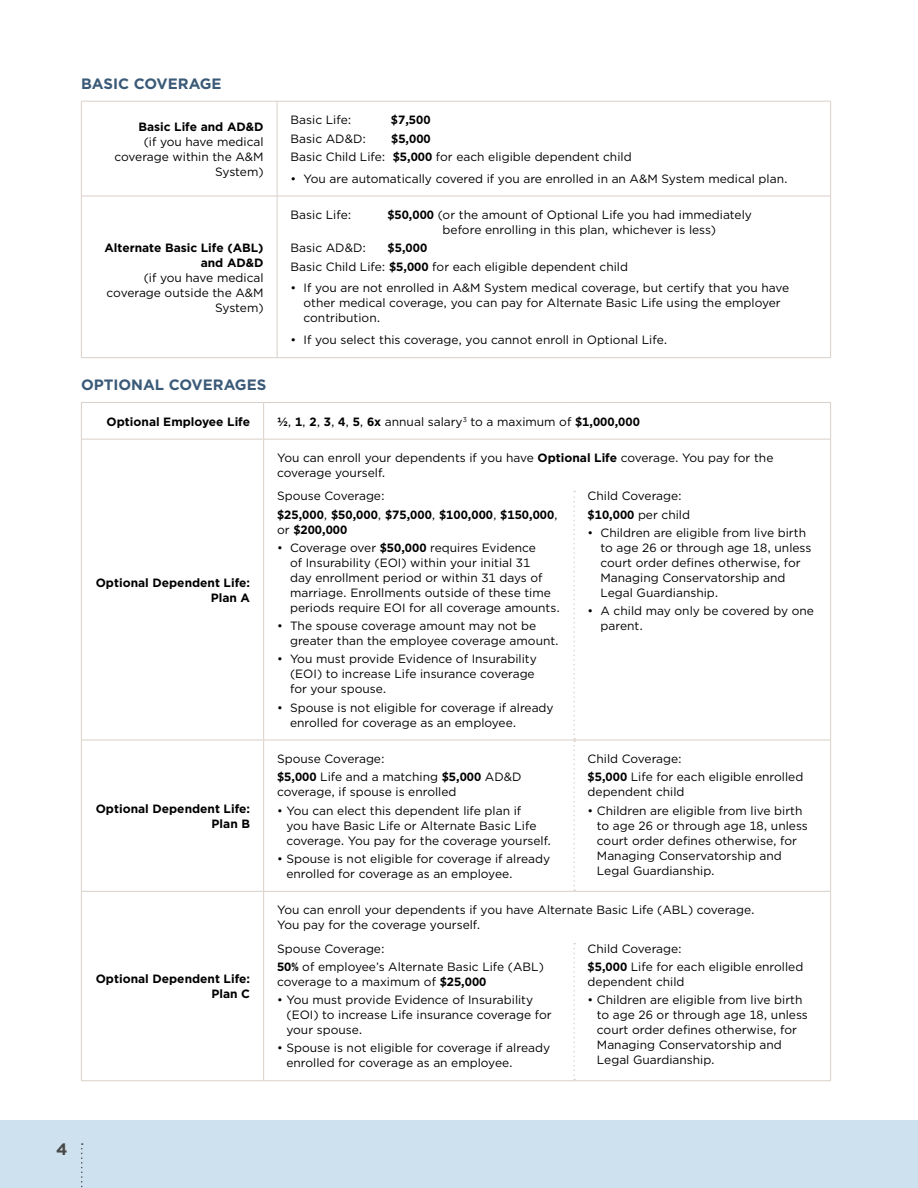
<style>
.page{position:relative;width:918px;height:1188px;background:#fff}
.page>*{position:absolute;margin:0;border:0;box-sizing:border-box;transform-origin:0 0}
.t1{font:700 16.5px "Gotham";color:#484848}
.t2{font:700 15px "Gotham";color:#3b5a78}
.t3{font:12px/15px "Gotham";color:#000}
.t4{font:700 12px/15px "Gotham";color:#000;text-align:right}
.s1{font-weight:700}
.s2{font-weight:400}
</style>
<div class="page">
<div style="left:0;top:1120px;width:918px;height:68px;background:#cee1ee"></div>
<svg style="left:81px;top:1143px;width:2px;height:45px"></svg>
<hr style="left:81px;top:101px;width:196px;height:1px;background:#d9d0c8">
<hr style="left:277px;top:101px;width:554px;height:1px;background:#d9d0c8">
<hr style="left:82px;top:196px;width:195px;height:1px;background:#d9d0c8">
<hr style="left:277px;top:196px;width:553px;height:1px;background:#d9d0c8">
<hr style="left:81px;top:357px;width:196px;height:1px;background:#d9d0c8">
<hr style="left:277px;top:357px;width:554px;height:1px;background:#d9d0c8">
<hr style="left:81px;top:102px;width:1px;height:94px;background:#d9d0c8">
<hr style="left:277px;top:102px;width:1px;height:94px;background:#d9d0c8">
<hr style="left:830px;top:102px;width:1px;height:94px;background:#d9d0c8">
<hr style="left:81px;top:196px;width:1px;height:161px;background:#d9d0c8">
<hr style="left:277px;top:196px;width:1px;height:161px;background:#d9d0c8">
<hr style="left:830px;top:196px;width:1px;height:161px;background:#d9d0c8">
<hr style="left:81px;top:402px;width:183px;height:1px;background:#d9d0c8">
<hr style="left:264px;top:402px;width:310px;height:1px;background:#d9d0c8">
<hr style="left:574px;top:402px;width:257px;height:1px;background:#d9d0c8">
<hr style="left:81px;top:403px;width:1px;height:36px;background:#d9d0c8">
<hr style="left:263px;top:403px;width:1px;height:36px;background:#d9d0c8">
<hr style="left:830px;top:403px;width:1px;height:36px;background:#d9d0c8">
<hr style="left:82px;top:439px;width:182px;height:1px;background:#d9d0c8">
<hr style="left:81px;top:439px;width:1px;height:52px;background:#d9d0c8">
<hr style="left:81px;top:491px;width:1px;height:249px;background:#d9d0c8">
<hr style="left:264px;top:439px;width:310px;height:1px;background:#d9d0c8">
<hr style="left:574px;top:439px;width:256px;height:1px;background:#d9d0c8">
<hr style="left:263px;top:439px;width:1px;height:52px;background:#d9d0c8">
<hr style="left:830px;top:439px;width:1px;height:52px;background:#d9d0c8">
<hr style="left:263px;top:491px;width:1px;height:249px;background:#d9d0c8">
<hr style="left:830px;top:491px;width:1px;height:249px;background:#d9d0c8">
<hr style="left:82px;top:740px;width:182px;height:1px;background:#d9d0c8">
<hr style="left:264px;top:740px;width:310px;height:1px;background:#d9d0c8">
<hr style="left:574px;top:740px;width:256px;height:1px;background:#d9d0c8">
<hr style="left:81px;top:740px;width:1px;height:151px;background:#d9d0c8">
<hr style="left:263px;top:740px;width:1px;height:151px;background:#d9d0c8">
<hr style="left:830px;top:740px;width:1px;height:151px;background:#d9d0c8">
<hr style="left:82px;top:891px;width:182px;height:1px;background:#d9d0c8">
<hr style="left:81px;top:891px;width:1px;height:52px;background:#d9d0c8">
<hr style="left:81px;top:943px;width:1px;height:137px;background:#d9d0c8">
<hr style="left:264px;top:891px;width:310px;height:1px;background:#d9d0c8">
<hr style="left:574px;top:891px;width:256px;height:1px;background:#d9d0c8">
<hr style="left:263px;top:892px;width:1px;height:51px;background:#d9d0c8">
<hr style="left:830px;top:891px;width:1px;height:52px;background:#d9d0c8">
<hr style="left:263px;top:943px;width:1px;height:137px;background:#d9d0c8">
<hr style="left:830px;top:943px;width:1px;height:137px;background:#d9d0c8">
<hr style="left:81px;top:1080px;width:183px;height:1px;background:#d9d0c8">
<hr style="left:264px;top:1080px;width:310px;height:1px;background:#d9d0c8">
<hr style="left:574px;top:1080px;width:257px;height:1px;background:#d9d0c8">
<svg style="left:573px;top:491px;width:2px;height:400px"></svg>
<svg style="left:573px;top:943px;width:2px;height:137px"></svg>
<p class="t2" style="left:81px;top:73px;width:142px">BASIC COVERAGE</p>
<p class="t4" style="left:138px;top:119px;width:127px">Basic Life and AD&amp;D</p>
<p class="t3" style="left:115px;top:134px;width:151px;text-align:right">(if you have medical coverage within the A&amp;M<br>System)</p>
<p class="t4" style="left:104px;top:240px;width:161px">Alternate Basic Life (ABL) and AD&amp;D</p>
<p class="t3" style="left:107px;top:270px;width:159px;text-align:right">(if you have medical coverage outside the A&amp;M<br>System)</p>
<p class="t3" style="left:291px;top:112px;width:62px">Basic Life:</p>
<p class="t4" style="left:391px;top:112px;width:41px">$7,500</p>
<p class="t3" style="left:291px;top:131px;width:77px">Basic AD&amp;D:</p>
<p class="t4" style="left:391px;top:131px;width:41px">$5,000</p>
<p class="t3" style="left:291px;top:149px;width:343px">Basic Child Life: <span class="s1">$5,000</span> for each eligible dependent child</p>
<p class="t3" style="left:291px;top:171px;width:499px">• You are automatically covered if you are enrolled in an A&amp;M System medical plan.</p>
<p class="t3" style="left:291px;top:207px;width:62px">Basic Life:</p>
<p class="t3" style="left:443px;top:207px;width:311px;text-indent:-55px"><span class="s1">$50,000</span> (or the amount of Optional Life you had immediately before enrolling in this plan, whichever is less)</p>
<p class="t3" style="left:291px;top:240px;width:77px">Basic AD&amp;D:</p>
<p class="t4" style="left:388px;top:241px;width:41px">$5,000</p>
<p class="t3" style="left:291px;top:259px;width:339px">Basic Child Life: <span class="s1">$5,000</span> for each eligible dependent child</p>
<p class="t3" style="left:304px;top:280px;width:487px;text-indent:-13px">• If you are not enrolled in A&amp;M System medical coverage, but certify that you have other medical coverage, you can pay for Alternate Basic Life using the employer contribution.</p>
<p class="t3" style="left:291px;top:332px;width:378px">• If you select this coverage, you cannot enroll in Optional Life.</p>
<p class="t2" style="left:81px;top:375px;width:187px">OPTIONAL COVERAGES</p>
<p class="t4" style="left:107px;top:414px;width:145px">Optional Employee Life</p>
<p class="t3" style="left:277px;top:414px;width:364px"><span class="s1">½</span>, <span class="s1">1</span>, <span class="s1">2</span>, <span class="s1">3</span>, <span class="s1">4</span>, <span class="s1">5</span>, <span class="s1">6x</span> annual salary<sup>3</sup> to a maximum of <span class="s1">$1,000,000</span></p>
<p class="t4" style="left:96px;top:575px;width:156px">Optional Dependent Life:<br>Plan A</p>
<p class="t4" style="left:96px;top:801px;width:156px">Optional Dependent Life:<br>Plan B</p>
<p class="t4" style="left:96px;top:972px;width:156px">Optional Dependent Life:<br>Plan C</p>
<p class="t3" style="left:277px;top:450px;width:498px">You can enroll your dependents if you have <span class="s1">Optional Life</span> coverage. You pay for the coverage yourself.</p>
<p class="t3" style="left:277px;top:488px;width:109px">Spouse Coverage:</p>
<p class="t4" style="left:277px;top:507px;width:282px;text-align:left">$25,000<span class="s2">,</span> $50,000<span class="s2">,</span> $75,000<span class="s2">,</span> $100,000<span class="s2">,</span> $150,000<span class="s2">, or</span> $200,000</p>
<p class="t3" style="left:290px;top:540px;width:271px;text-indent:-13px">• Coverage over <span class="s1">$50,000</span> requires Evidence<br>of Insurability (EOI) within your initial 31<br>day enrollment period or within 31 days of marriage. Enrollments outside of these time periods require EOI for all coverage amounts.</p>
<p class="t3" style="left:290px;top:618px;width:270px;text-indent:-13px">• The spouse coverage amount may not be greater than the employee coverage amount.</p>
<p class="t3" style="left:290px;top:651px;width:248px;text-indent:-13px">• You must provide Evidence of Insurability (EOI) to increase Life insurance coverage for your spouse.</p>
<p class="t3" style="left:290px;top:700px;width:265px;text-indent:-13px">• Spouse is not eligible for coverage if already enrolled for coverage as an employee.</p>
<p class="t3" style="left:588px;top:488px;width:96px">Child Coverage:</p>
<p class="t3" style="left:588px;top:507px;width:104px"><span class="s1">$10,000</span> per child</p>
<p class="t3" style="left:601px;top:525px;width:212px;text-indent:-13px">• Children are eligible from live birth to age 26 or through age 18, unless court order defines otherwise, for<br>Managing Conservatorship and<br>Legal Guardianship.</p>
<p class="t3" style="left:601px;top:603px;width:215px;text-indent:-13px">• A child may only be covered by one parent.</p>
<p class="t3" style="left:277px;top:751px;width:109px">Spouse Coverage:</p>
<p class="t3" style="left:277px;top:769px;width:246px"><span class="s1">$5,000</span> Life and a matching <span class="s1">$5,000</span> AD&amp;D coverage, if spouse is enrolled</p>
<p class="t3" style="left:286px;top:803px;width:266px;text-indent:-9px">• You can elect this dependent life plan if<br>you have Basic Life or Alternate Basic Life coverage. You pay for the coverage yourself.</p>
<p class="t3" style="left:286px;top:851px;width:265px;text-indent:-9px">• Spouse is not eligible for coverage if already enrolled for coverage as an employee.</p>
<p class="t3" style="left:588px;top:751px;width:96px">Child Coverage:</p>
<p class="t3" style="left:588px;top:769px;width:217px"><span class="s1">$5,000</span> Life for each eligible enrolled dependent child</p>
<p class="t3" style="left:597px;top:803px;width:212px;text-indent:-9px">• Children are eligible from live birth to age 26 or through age 18, unless court order defines otherwise, for<br>Managing Conservatorship and<br>Legal Guardianship.</p>
<p class="t3" style="left:277px;top:902px;width:479px">You can enroll your dependents if you have Alternate Basic Life (ABL) coverage.<br>You pay for the coverage yourself.</p>
<p class="t3" style="left:277px;top:941px;width:109px">Spouse Coverage:</p>
<p class="t3" style="left:277px;top:959px;width:268px"><span class="s1">50%</span> of employee’s Alternate Basic Life (ABL) coverage to a maximum of <span class="s1">$25,000</span></p>
<p class="t3" style="left:286px;top:992px;width:267px;text-indent:-9px">• You must provide Evidence of Insurability (EOI) to increase Life insurance coverage for your spouse.</p>
<p class="t3" style="left:286px;top:1040px;width:265px;text-indent:-9px">• Spouse is not eligible for coverage if already enrolled for coverage as an employee.</p>
<p class="t3" style="left:588px;top:941px;width:96px">Child Coverage:</p>
<p class="t3" style="left:588px;top:959px;width:217px"><span class="s1">$5,000</span> Life for each eligible enrolled dependent child</p>
<p class="t3" style="left:597px;top:992px;width:212px;text-indent:-9px">• Children are eligible from live birth to age 26 or through age 18, unless court order defines otherwise, for<br>Managing Conservatorship and<br>Legal Guardianship.</p>
<h1 class="t1" style="left:56px;top:1138px;width:13px">4</h1>
</div>
